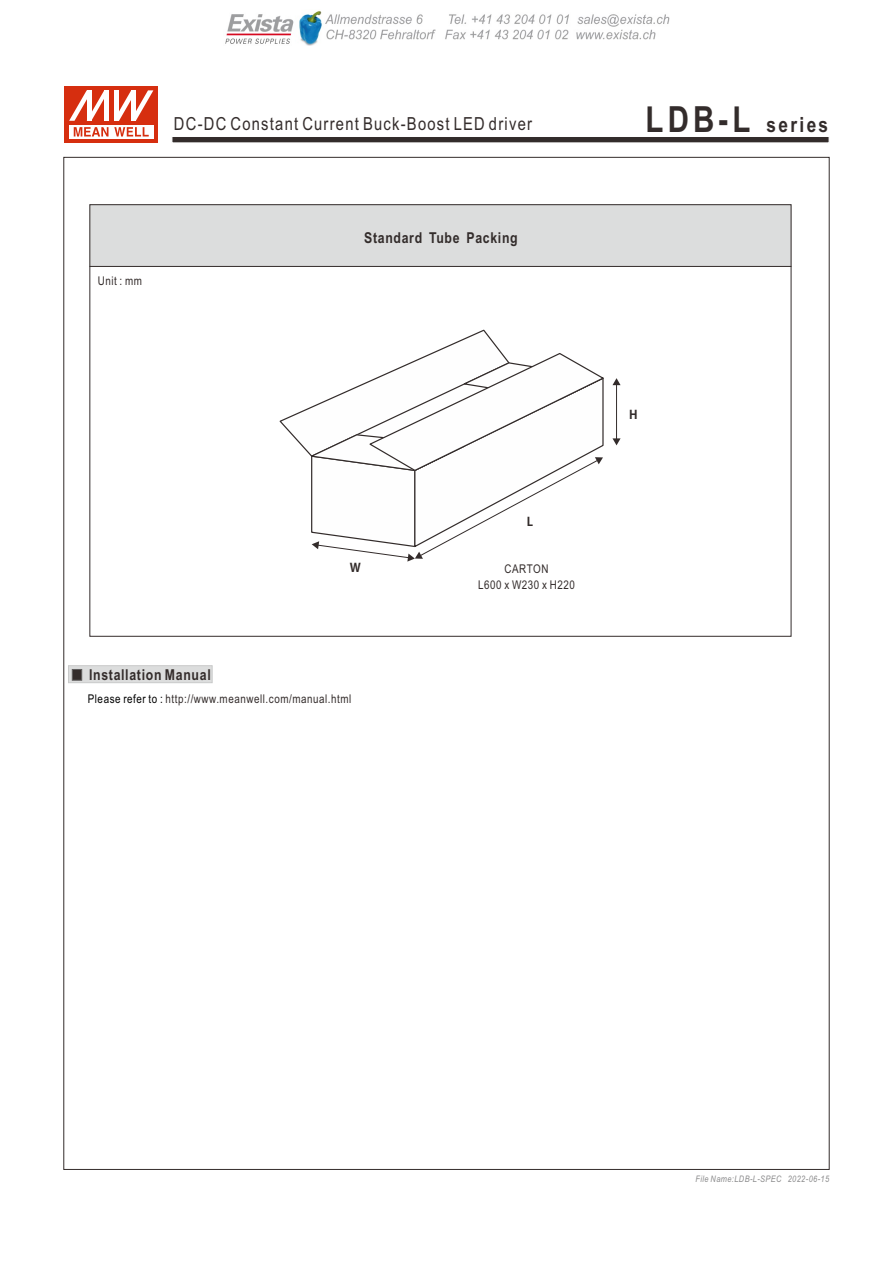
<style>
.page{position:relative;width:893px;height:1263px;background:#fff}
.page>*{position:absolute;margin:0;border:0;box-sizing:border-box;transform-origin:0 0}
.t1{font:700 21px "Arial Narrow";letter-spacing:.115em;color:#332c2b}
.t2{font:18px "Arial Narrow";letter-spacing:.07em;color:#332c2b}
.t3{font:700 15px "Arial Narrow";letter-spacing:.045em;color:#332c2b}
.t4{font:12px/16.4px "Arial Narrow";letter-spacing:.045em;color:#332c2b;text-align:center}
.t5{font:700 12px "Koz Go Pro";color:#332c2b}
.t6{font:italic 9px "Arial Narrow";letter-spacing:.045em;color:#8b8b8c}
.s1{font-size:36px}
.s2{color:#000}
</style>
<div class="page">
<svg style="left:172px;top:137px;width:657px;height:6px;background:#494342"></svg>
<div style="left:65px;top:87px;width:93px;height:56px;background:#d62e0f"></div>
<svg style="left:69px;top:125px;width:84px;height:13px"></svg>
<svg style="left:74px;top:127px;width:75px;height:9px"></svg>
<svg style="left:69px;top:90px;width:84px;height:31px"></svg>
<svg style="left:68px;top:665px;width:144px;height:18px;background:#d2d3d3"></svg>
<div style="left:92px;top:206px;width:697px;height:60px;background:#dcdddd"></div>
<svg style="left:279px;top:329px;width:342px;height:233px"></svg>
<hr style="left:90px;top:266px;width:701px;height:1px;background:#332c2b">
<img style="left:225px;top:10px;width:445px;height:35px">
<h2 class="t2" style="left:174px;top:117px;width:360px">DC-DC Constant Current Buck-Boost LED driver</h2>
<h1 class="t1" style="left:646px;top:117px;width:184px"><span class="s1">LDB-L</span> series</h1>
<p class="t4" style="left:98px;top:274px;width:46px">Unit : mm</p>
<p class="t3" style="left:364px;top:232px;width:155px">Standard Tube Packing</p>
<p class="t5" style="left:527px;top:515px;width:8px">L</p>
<p class="t5" style="left:350px;top:561px;width:13px">W</p>
<p class="t4" style="left:478px;top:561px;width:98px">CARTON<br>L600 x W230 x H220</p>
<p class="t3" style="left:89px;top:669px;width:123px">Installation Manual</p>
<p class="t4" style="left:88px;top:691px;width:265px"><span class="s2">Please refer to :</span> http://www.meanwell.com/manual.html</p>
<p class="t5" style="left:629px;top:408px;width:10px">H</p>
<p class="t6" style="left:695px;top:1175px;width:135px">File Name:LDB-L-SPEC 2022-06-15</p>
</div>
